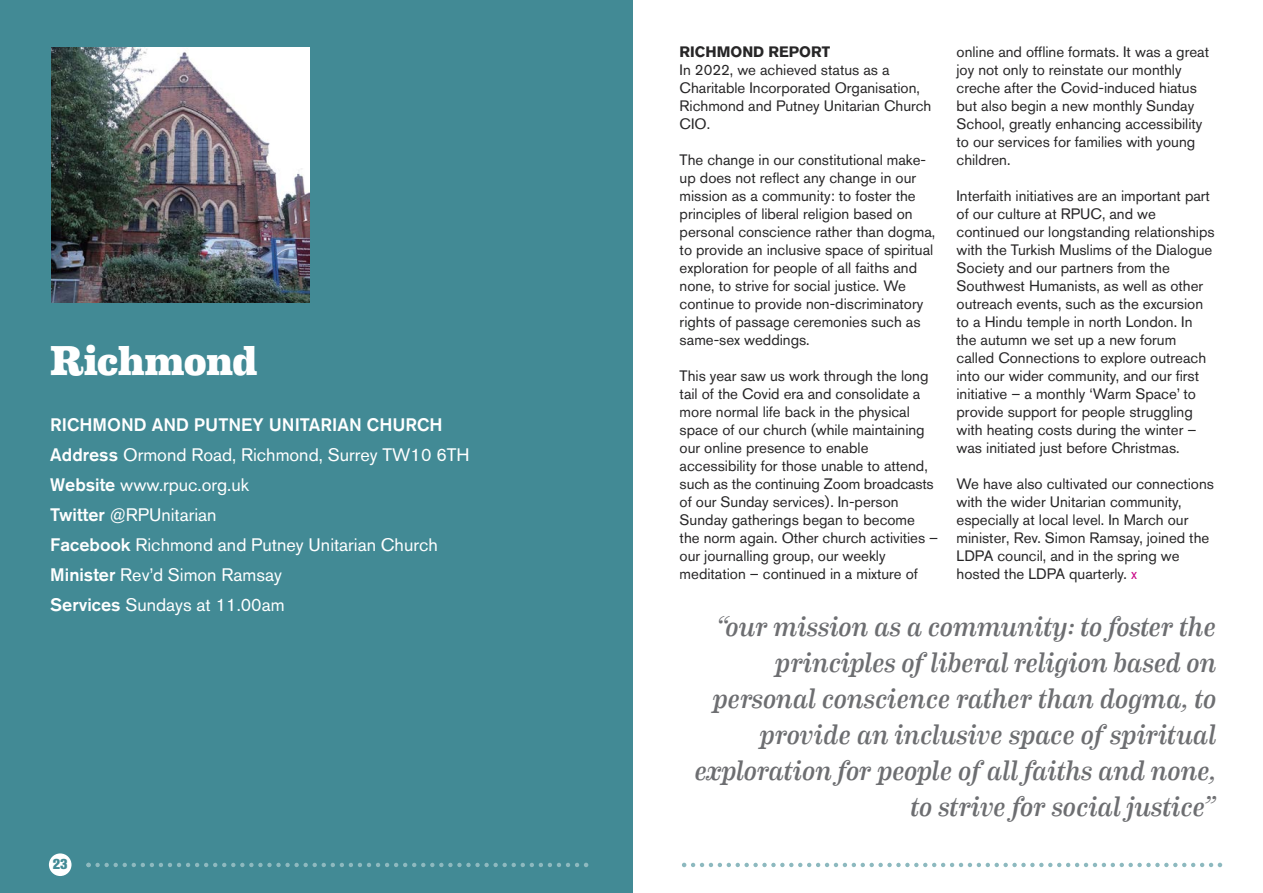
<style>
.page{position:relative;width:1263px;height:893px;background:#fff}
.page>*{position:absolute;margin:0;border:0;box-sizing:border-box;transform-origin:0 0}
.t1{font:800 42px "Eames Century Modern";letter-spacing:-.01em;color:#fff}
.t2{font:italic 28.5px/36px "Eames Century Modern";color:#6d6e71;text-align:right}
.t3{font:18px/30px "Akzidenz Grotesk BQ";color:#fff}
.t4{font:15px/18px "Akzidenz Grotesk BQ";color:#272627}
.t5{font:700 15px "Akzidenz Grotesk BQ";color:#272627}
.t6{font:800 14.25px "Akzidenz Grotesk BQ";color:#428a95}
.s1{font-weight:500}
.s2{color:#ca0d89}
</style>
<div class="page">
<div style="left:0;top:0;width:633px;height:893px;background:#428a95"></div>
<img style="left:51px;top:48px;width:259px;height:255px">
<div style="left:49px;top:853px;width:23px;height:23px;background:#fff;border-radius:50%"></div>
<svg style="left:682px;top:863px;width:540px;height:4px"></svg>
<svg style="left:86px;top:863px;width:502px;height:4px"></svg>
<h1 class="t1" style="left:50px;top:346px;width:209px">Richmond</h1>
<p class="t3" style="left:50px;top:412px;width:421px"><span class="s1">RICHMOND AND PUTNEY UNITARIAN CHURCH Address</span> Ormond Road, Richmond, Surrey TW10 6TH <span class="s1">Website</span> www.rpuc.org.uk<br><span class="s1">Twitter</span> @RPUnitarian<br><span class="s1">Facebook</span> Richmond and Putney Unitarian Church <span class="s1">Minister</span> Rev’d Simon Ramsay<br><span class="s1">Services</span> Sundays at 11.00am</p>
<p class="t6" style="left:53px;top:859px;width:16px">23</p>
<p class="t5" style="left:680px;top:47px;width:152px">RICHMOND REPORT</p>
<p class="t4" style="left:680px;top:63px;width:253px">In 2022, we achieved status as a<br>Charitable Incorporated Organisation,<br>Richmond and Putney Unitarian Church<br>CIO.</p>
<p class="t4" style="left:680px;top:153px;width:257px">The change in our constitutional make&shy;up does not reflect any change in our mission as a community: to foster the principles of liberal religion based on personal conscience rather than dogma, to provide an inclusive space of spiritual exploration for people of all faiths and none, to strive for social justice. We continue to provide non-discriminatory rights of passage ceremonies such as same-sex weddings.</p>
<p class="t4" style="left:680px;top:369px;width:260px">This year saw us work through the long tail of the Covid era and consolidate a more normal life back in the physical space of our church (while maintaining our online presence to enable accessibility for those unable to attend, such as the continuing Zoom broadcasts of our Sunday services). In-person Sunday gatherings began to become the norm again. Other church activities – our journalling group, our weekly meditation – continued in a mixture of</p>
<p class="t4" style="left:956px;top:45px;width:254px">online and offline formats. It was a great joy not only to reinstate our monthly creche after the Covid-induced hiatus but also begin a new monthly Sunday School, greatly enhancing accessibility to our services for families with young children.</p>
<p class="t4" style="left:956px;top:189px;width:260px">Interfaith initiatives are an important part of our culture at RPUC, and we continued our longstanding relationships with the Turkish Muslims of the Dialogue Society and our partners from the Southwest Humanists, as well as other outreach events, such as the excursion to a Hindu temple in north London. In the autumn we set up a new forum called Connections to explore outreach into our wider community, and our first initiative – a monthly ‘Warm Space’ to provide support for people struggling with heating costs during the winter – was initiated just before Christmas.</p>
<p class="t4" style="left:956px;top:477px;width:259px">We have also cultivated our connections with the wider Unitarian community, especially at local level. In March our minister, Rev. Simon Ramsay, joined the LDPA council, and in the spring we hosted the LDPA quarterly. <span class="s2">x</span></p>
<p class="t2" style="left:694px;top:611px;width:523px">“our mission as a community: to foster the principles of liberal religion based on personal conscience rather than dogma, to provide an inclusive space of spiritual exploration for people of all faiths and none, to strive for social justice”</p>
</div>
